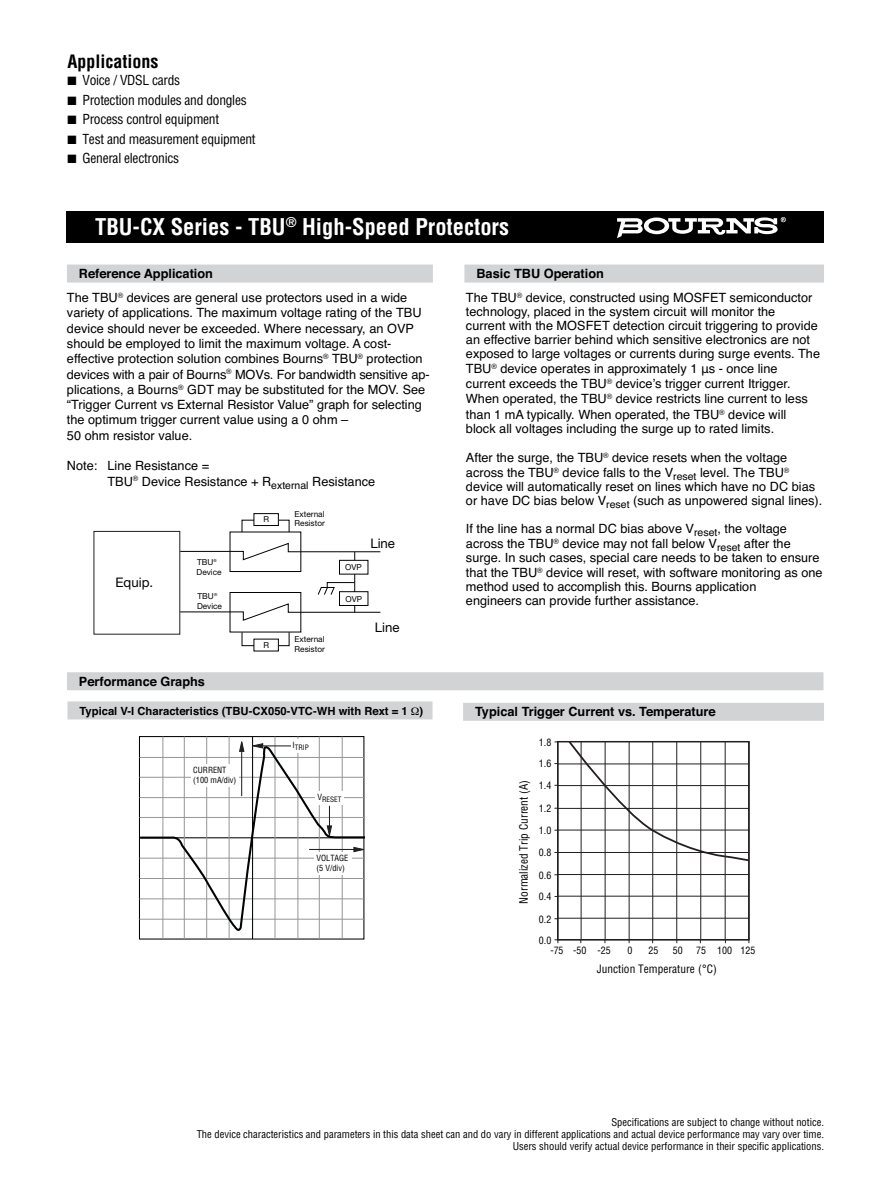
<style>
.page{position:relative;width:891px;height:1188px;background:#fff}
.page>*{position:absolute;margin:0;border:0;box-sizing:border-box;transform-origin:0 0}
.t1{font:700 condensed 22.5px "Helvetica";color:#fff}
.t2{font:700 condensed 18px "Helvetica";color:#000}
.t3{font:condensed 13.5px "Helvetica";letter-spacing:-.02em;color:#000}
.t4{font:13.2px "Helvetica Neue";color:#010202}
.t5{font:12.75px/15.3px "Helvetica";color:#000}
.t6{font:700 12.75px "Helvetica";color:#000}
.t7{font:700 11.25px "Helvetica";color:#000}
.t8{font:condensed 11.25px "Helvetica";color:#010202}
.t9{font:condensed 10.5px/12px "Helvetica";color:#000;text-align:right}
.t10{font:condensed 9.9px "Helvetica";color:#010202}
.t11{font:8.25px/9.9px "Helvetica Neue";color:#010202}
.t12{font:condensed 8.25px/9.9px "Helvetica";color:#010202}
.t13{font:condensed 7.2px "Helvetica";color:#010202}
.t14{font:4.05px "Helvetica Neue";color:#010202}
.s1{font-weight:700}
</style>
<div class="page">
<div style="left:67px;top:212px;width:757px;height:31px;background:#000"></div>
<div style="left:67px;top:265px;width:366px;height:18px;background:#d1d3d4"></div>
<div style="left:464px;top:265px;width:360px;height:18px;background:#d1d3d4"></div>
<div style="left:67px;top:672px;width:756px;height:18px;background:#d1d3d4"></div>
<div style="left:463px;top:703px;width:361px;height:18px;background:#d1d3d4"></div>
<div style="left:254px;top:513px;width:25px;height:13px;border:1px solid #010202"></div>
<hr style="left:354px;top:552px;width:1px;height:60px;background:#010202">
<div style="left:340px;top:560px;width:28px;height:14px;background:#fff"></div>
<div style="left:340px;top:592px;width:28px;height:13px;background:#fff"></div>
<div style="left:339px;top:591px;width:29px;height:15px;border:1px solid #010202"></div>
<div style="left:230px;top:532px;width:71px;height:40px;border:1px solid #010202"></div>
<svg style="left:180px;top:543px;width:201px;height:18px"></svg>
<div style="left:230px;top:592px;width:71px;height:40px;border:1px solid #010202"></div>
<svg style="left:180px;top:603px;width:201px;height:18px"></svg>
<svg style="left:317px;top:582px;width:38px;height:13px"></svg>
<svg style="left:617px;top:217px;width:169px;height:21px"></svg>
<div style="left:68px;top:701px;width:365px;height:18px;background:#d1d3d4"></div>
<hr style="left:163px;top:737px;width:1px;height:202px;background:#939598">
<hr style="left:184px;top:737px;width:1px;height:202px;background:#939598">
<hr style="left:206px;top:737px;width:1px;height:202px;background:#939598">
<hr style="left:229px;top:737px;width:1px;height:202px;background:#939598">
<hr style="left:252px;top:737px;width:1px;height:202px;background:#010202">
<hr style="left:275px;top:737px;width:1px;height:202px;background:#939598">
<hr style="left:298px;top:737px;width:1px;height:202px;background:#939598">
<hr style="left:319px;top:737px;width:1px;height:202px;background:#939598">
<hr style="left:342px;top:737px;width:1px;height:202px;background:#939598">
<svg style="left:139px;top:736px;width:226px;height:197px"></svg>
<svg style="left:239px;top:739px;width:6px;height:13px"></svg>
<hr style="left:241px;top:743px;width:1px;height:53px;background:#231f20">
<svg style="left:327px;top:806px;width:5px;height:32px"></svg>
<svg style="left:353px;top:847px;width:12px;height:5px"></svg>
<hr style="left:309px;top:849px;width:53px;height:1px;background:#231f20">
<svg style="left:251px;top:743px;width:12px;height:6px"></svg>
<hr style="left:254px;top:745px;width:38px;height:1px;background:#231f20">
<div style="left:191px;top:764px;width:48px;height:23px;background:#fff"></div>
<div style="left:314px;top:852px;width:38px;height:23px;background:#fff"></div>
<div style="left:291px;top:739px;width:21px;height:14px;background:#fff"></div>
<div style="left:315px;top:791px;width:29px;height:13px;background:#fff"></div>
<hr style="left:558px;top:764px;width:191px;height:1px;background:#231f20">
<hr style="left:558px;top:785px;width:191px;height:1px;background:#231f20">
<hr style="left:558px;top:808px;width:191px;height:1px;background:#231f20">
<hr style="left:558px;top:830px;width:191px;height:1px;background:#231f20">
<hr style="left:558px;top:852px;width:191px;height:1px;background:#231f20">
<hr style="left:558px;top:874px;width:191px;height:1px;background:#231f20">
<hr style="left:558px;top:896px;width:191px;height:1px;background:#231f20">
<hr style="left:558px;top:918px;width:191px;height:1px;background:#231f20">
<hr style="left:725px;top:742px;width:1px;height:198px;background:#231f20">
<hr style="left:701px;top:742px;width:1px;height:198px;background:#231f20">
<hr style="left:677px;top:742px;width:1px;height:198px;background:#231f20">
<hr style="left:652px;top:742px;width:1px;height:198px;background:#231f20">
<hr style="left:629px;top:742px;width:1px;height:198px;background:#231f20">
<hr style="left:605px;top:742px;width:1px;height:198px;background:#231f20">
<hr style="left:581px;top:742px;width:1px;height:198px;background:#231f20">
<hr style="left:749px;top:742px;width:1px;height:198px;background:#231f20">
<hr style="left:558px;top:742px;width:1px;height:198px;background:#231f20">
<hr style="left:555px;top:940px;width:194px;height:1px;background:#231f20">
<svg style="left:568px;top:741px;width:182px;height:121px"></svg>
<h2 class="t2" style="left:68px;top:55px;width:93px">Applications</h2>
<p class="t3" style="left:68px;top:75px;width:114px">■ Voice / VDSL cards</p>
<p class="t3" style="left:68px;top:95px;width:181px">■ Protection modules and dongles</p>
<p class="t3" style="left:68px;top:114px;width:153px">■ Process control equipment</p>
<p class="t3" style="left:68px;top:134px;width:190px">■ Test and measurement equipment</p>
<p class="t3" style="left:68px;top:153px;width:113px">■ General electronics</p>
<h1 class="t1" style="left:95px;top:218px;width:416px">TBU-CX Series - TBU<sup>®</sup> High-Speed Protectors</h1>
<p class="t5" style="left:67px;top:263px;width:342px;line-height:24px;text-indent:12px"><span class="s1">Reference Application<br></span>The TBU<sup>®</sup> devices are general use protectors used in a wide</p>
<p class="t5" style="left:67px;top:306px;width:364px">variety of applications. The maximum voltage rating of the TBU device should never be exceeded. Where necessary, an OVP should be employed to limit the maximum voltage. A cost&shy;effective protection solution combines Bourns<sup>®</sup> TBU<sup>®</sup> protection devices with a pair of Bourns<sup>®</sup> MOVs. For bandwidth sensitive ap&shy;plications, a Bourns<sup>®</sup> GDT may be substituted for the MOV. See “Trigger Current vs External Resistor Value” graph for selecting the optimum trigger current value using a 0 ohm –<br>50 ohm resistor value.</p>
<p class="t5" style="left:107px;top:459px;width:269px;text-indent:-41px">Note: Line Resistance =<br>TBU<sup>®</sup> Device Resistance + R<sub>external</sub> Resistance</p>
<p class="t6" style="left:476px;top:269px;width:129px">Basic TBU Operation</p>
<p class="t5" style="left:466px;top:292px;width:356px;line-height:13.8px">The TBU<sup>®</sup> device, constructed using MOSFET semiconductor technology, placed in the system circuit will monitor the<br>current with the MOSFET detection circuit triggering to provide an effective barrier behind which sensitive electronics are not exposed to large voltages or currents during surge events. The</p>
<p class="t5" style="left:466px;top:362px;width:343px">TBU<sup>®</sup> device operates in approximately 1 μs - once line current exceeds the TBU<sup>®</sup> device’s trigger current Itrigger.<br>When operated, the TBU<sup>®</sup> device restricts line current to less than 1 mA typically. When operated, the TBU<sup>®</sup> device will</p>
<p class="t5" style="left:466px;top:422px;width:310px">block all voltages including the surge up to rated limits.</p>
<p class="t5" style="left:466px;top:451px;width:325px">After the surge, the TBU<sup>®</sup> device resets when the voltage across the TBU<sup>®</sup> device falls to the V<sub>reset</sub> level. The TBU<sup>®</sup></p>
<p class="t5" style="left:466px;top:481px;width:358px;line-height:14px">device will automatically reset on lines which have no DC bias or have DC bias below V<sub>reset</sub> (such as unpowered signal lines).</p>
<p class="t5" style="left:466px;top:522px;width:326px">If the line has a normal DC bias above V<sub>reset</sub>, the voltage across the TBU<sup>®</sup> device may not fall below V<sub>reset</sub> after the</p>
<p class="t5" style="left:466px;top:551px;width:358px">surge. In such cases, special care needs to be taken to ensure that the TBU<sup>®</sup> device will reset, with software monitoring as one</p>
<p class="t5" style="left:466px;top:581px;width:292px;line-height:13.8px">method used to accomplish this. Bourns application engineers can provide further assistance.</p>
<p class="t11" style="left:295px;top:510px;width:32px">External<br>Resistor</p>
<p class="t11" style="left:263px;top:515px;width:7px">R</p>
<p class="t4" style="left:370px;top:538px;width:26px">Line</p>
<p class="t14" style="left:214px;top:559px;width:5px">®</p>
<p class="t11" style="left:197px;top:568px;width:27px">Device</p>
<p class="t11" style="left:197px;top:558px;width:18px">TBU</p>
<p class="t11" style="left:345px;top:563px;width:18px">OVP</p>
<p class="t11" style="left:346px;top:595px;width:18px">OVP</p>
<p class="t4" style="left:115px;top:578px;width:39px">Equip.</p>
<p class="t11" style="left:197px;top:592px;width:27px">TBU<sup>®<br></sup>Device</p>
<p class="t6" style="left:79px;top:677px;width:128px">Performance Graphs</p>
<p class="t11" style="left:263px;top:641px;width:7px">R</p>
<p class="t11" style="left:295px;top:635px;width:32px">External<br>Resistor</p>
<p class="t4" style="left:375px;top:623px;width:26px">Line</p>
<p class="t7" style="left:80px;top:707px;width:345px">Typical V-I Characteristics (TBU-CX050-VTC-WH with Rext = 1 )</p>
<p class="t12" style="left:193px;top:766px;width:45px">CURRENT (100 mA/div)</p>
<p class="t13" style="left:292px;top:745px;width:18px"><sup>I</sup>TRIP</p>
<p class="t13" style="left:317px;top:796px;width:26px"><sup>V</sup>RESET</p>
<p class="t12" style="left:317px;top:854px;width:33px">VOLTAGE (5 V/div)</p>
<p class="t6" style="left:475px;top:707px;width:242px">Typical Trigger Current vs. Temperature</p>
<p class="t10" style="left:539px;top:738px;width:14px">1.8</p>
<p class="t8" style="left:519px;top:904px;width:125px;rotate:-90deg">Normalized Trip Current (A)</p>
<p class="t10" style="left:539px;top:760px;width:14px">1.6</p>
<p class="t10" style="left:539px;top:782px;width:14px">1.4</p>
<p class="t10" style="left:539px;top:805px;width:14px">1.2</p>
<p class="t10" style="left:539px;top:827px;width:14px">1.0</p>
<p class="t10" style="left:539px;top:849px;width:14px">0.8</p>
<p class="t10" style="left:539px;top:871px;width:14px">0.6</p>
<p class="t10" style="left:539px;top:893px;width:14px">0.4</p>
<p class="t10" style="left:539px;top:915px;width:14px">0.2</p>
<p class="t10" style="left:539px;top:936px;width:14px">0.0</p>
<p class="t10" style="left:550px;top:947px;width:62px">-75 -50 -25</p>
<p class="t10" style="left:628px;top:947px;width:6px">0</p>
<p class="t10" style="left:649px;top:947px;width:11px">25</p>
<p class="t10" style="left:673px;top:947px;width:11px">50</p>
<p class="t10" style="left:696px;top:947px;width:61px">75 100 125</p>
<p class="t8" style="left:597px;top:965px;width:122px">Junction Temperature (°C)</p>
<p class="t9" style="left:197px;top:1117px;width:629px">Specifications are subject to change without notice.<br>The device characteristics and parameters in this data sheet can and do vary in different applications and actual device performance may vary over time.<br>Users should verify actual device performance in their specific applications.</p>
</div>
